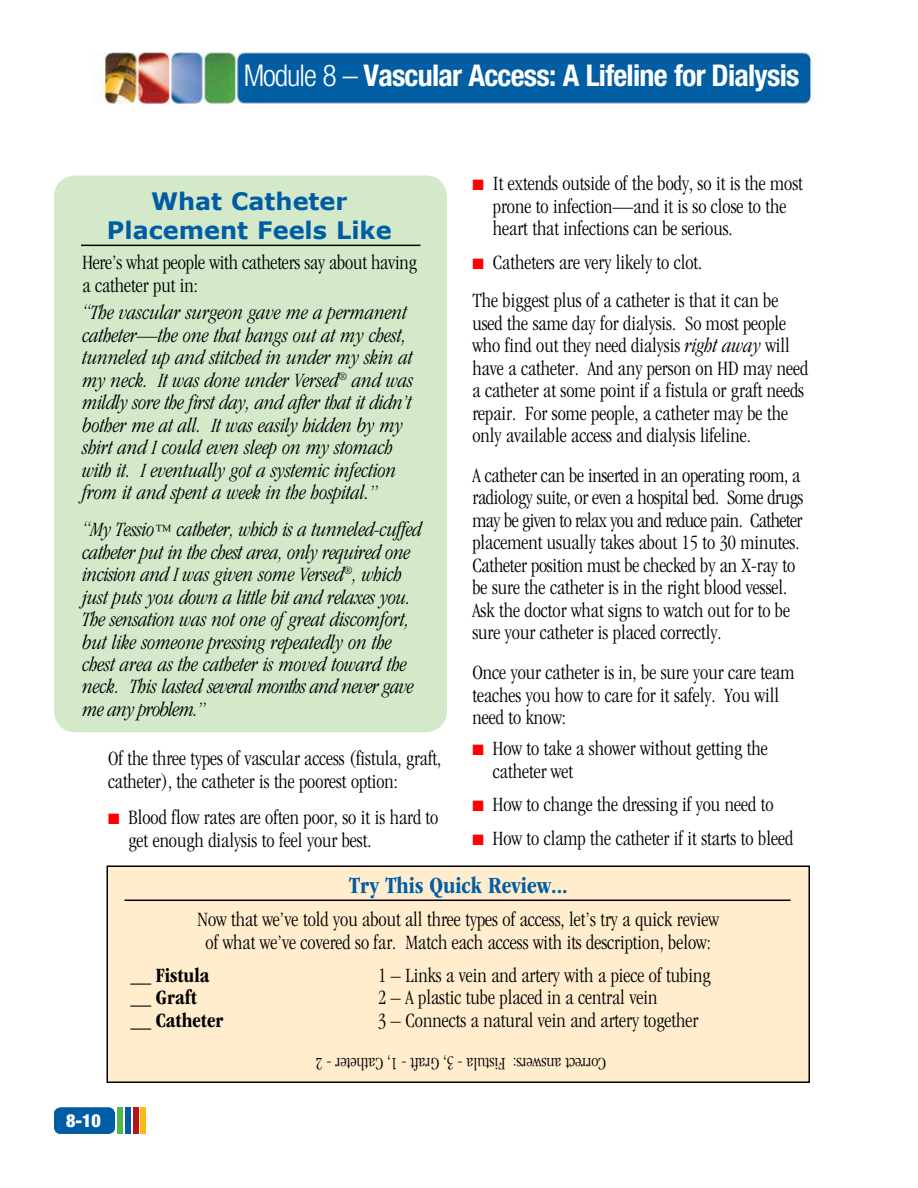
<style>
.page{position:relative;width:918px;height:1188px;background:#fff}
.page>*{position:absolute;margin:0;border:0;box-sizing:border-box;transform-origin:0 0}
.t1{font:700 condensed 30px "Helvetica Neue LT Std";letter-spacing:-.025em;color:#fff}
.t2{font:700 24px/28.8px "Verdana";color:#005da4;text-align:center}
.t3{font:700 condensed 24px "ITC Garamond Std";color:#005da4}
.t4{font:300 condensed 21px/22.5px "ITC Garamond Std";color:#000}
.t5{font:italic 300 condensed 21px/22.5px "ITC Garamond Std";color:#000}
.t6{font:700 condensed 21px "ITC Garamond Std";color:#000}
.t7{font:300 condensed 18px "ITC Garamond Std";color:#000}
.t8{font:900 condensed 18px "Helvetica Neue LT Std";color:#fff}
.s1{font-weight:300}
.s2{font-size:18px}
.s3{color:#f00}
.s4{font-style:italic}
</style>
<div class="page">
<img style="left:100px;top:52px;width:715px;height:52px">
<div style="left:54px;top:1108px;width:61px;height:26px;background:#005da4;border-radius:7px"></div>
<div style="left:118px;top:1107px;width:5px;height:27px;background:#50b848"></div>
<div style="left:126px;top:1107px;width:5px;height:27px;background:#005da4"></div>
<div style="left:141px;top:1107px;width:5px;height:27px;background:#fdb913"></div>
<div style="left:133px;top:1107px;width:5px;height:27px;background:#ba141a"></div>
<div style="left:54px;top:176px;width:393px;height:556px;background:#d3e9ca;border-radius:22px"></div>
<hr style="left:81px;top:245px;width:339px;height:1px;background:#000">
<div style="left:107px;top:866px;width:702px;height:216px;background:#ffedce"></div>
<div style="left:106px;top:865px;width:704px;height:218px;border:2px solid #000"></div>
<hr style="left:124px;top:900px;width:666px;height:1px;background:#000">
<h1 class="t1" style="left:244px;top:57px;width:557px"><span class="s1">Module 8 –</span> Vascular Access: A Lifeline for Dialysis</h1>
<h1 class="t1" style="left:785px;top:59px;width:15px">s</h1>
<p class="t2" style="left:107px;top:187px;width:286px">What Catheter<br>Placement Feels Like</p>
<p class="t4" style="left:82px;top:251px;width:336px">Here’s what people with catheters say about having a catheter put in:</p>
<p class="t5" style="left:82px;top:302px;width:332px">“The vascular surgeon gave me a permanent catheter—the one that hangs out at my chest, tunneled up and stitched in under my skin at my neck. It was done under Versed<sup>®</sup> and was mildly sore the first day, and after that it didn’t bother me at all. It was easily hidden by my shirt and I could even sleep on my stomach with it. I eventually got a systemic infection from it and spent a week in the hospital.”</p>
<p class="t5" style="left:82px;top:518px;width:341px">“My Tessio<span class="s2">™</span> catheter, which is a tunneled-cuffed catheter put in the chest area, only required one incision and I was given some Versed<sup>®</sup>, which just puts you down a little bit and relaxes you.<br>The sensation was not one of great discomfort, but like someone pressing repeatedly on the chest area as the catheter is moved toward the neck. This lasted several months and never gave me any problem.”</p>
<p class="t4" style="left:108px;top:747px;width:335px">Of the three types of vascular access (fistula, graft, catheter), the catheter is the poorest option:</p>
<p class="t4" style="left:128px;top:806px;width:312px;text-indent:-20px"><span class="s3">■</span> Blood flow rates are often poor, so it is hard to get enough dialysis to feel your best.</p>
<p class="t4" style="left:493px;top:173px;width:312px;text-indent:-20px"><span class="s3">■</span> It extends outside of the body, so it is the most prone to infection—and it is so close to the heart that infections can be serious.</p>
<p class="t4" style="left:472px;top:243px;width:307px;line-height:38.7px"><span class="s3">■</span> Catheters are very likely to clot.<br>The biggest plus of a catheter is that it can be</p>
<p class="t4" style="left:472px;top:312px;width:337px">used the same day for dialysis. So most people who find out they need dialysis <span class="s4">right away</span> will have a catheter. And any person on HD may need a catheter at some point if a fistula or graft needs repair. For some people, a catheter may be the only available access and dialysis lifeline.</p>
<p class="t4" style="left:472px;top:464px;width:332px">A catheter can be inserted in an operating room, a radiology suite, or even a hospital bed. Some drugs may be given to relax you and reduce pain. Catheter placement usually takes about 15 to 30 minutes.<br>Catheter position must be checked by an X-ray to be sure the catheter is in the right blood vessel.<br>Ask the doctor what signs to watch out for to be sure your catheter is placed correctly.</p>
<p class="t4" style="left:472px;top:661px;width:323px">Once your catheter is in, be sure your care team teaches you how to care for it safely. You will need to know:</p>
<p class="t4" style="left:493px;top:738px;width:277px;text-indent:-20px"><span class="s3">■</span> How to take a shower without getting the catheter wet</p>
<p class="t4" style="left:472px;top:794px;width:303px"><span class="s3">■</span> How to change the dressing if you need to</p>
<p class="t4" style="left:472px;top:827px;width:322px"><span class="s3">■</span> How to clamp the catheter if it starts to bleed</p>
<p class="t8" style="left:66px;top:1110px;width:36px">8-10</p>
<p class="t8" style="left:75px;top:1111px;width:17px">8-</p>
<p class="t3" style="left:349px;top:872px;width:221px">Try This Quick Review...</p>
<p class="t4" style="left:198px;top:908px;width:523px;text-align:center">Now that we’ve told you about all three types of access, let’s try a quick review of what we’ve covered so far. Match each access with its description, below:</p>
<p class="t6" style="left:130px;top:964px;width:80px"><span class="s1">__</span> Fistula</p>
<p class="t4" style="left:378px;top:964px;width:334px">1 – Links a vein and artery with a piece of tubing</p>
<p class="t6" style="left:130px;top:986px;width:68px"><span class="s1">__</span> Graft</p>
<p class="t4" style="left:378px;top:987px;width:281px">2 – A plastic tube placed in a central vein</p>
<p class="t6" style="left:130px;top:1009px;width:95px"><span class="s1">__</span> Catheter</p>
<p class="t4" style="left:378px;top:1009px;width:322px">3 – Connects a natural vein and artery together</p>
<p class="t7" style="left:606px;top:1073px;width:292px;rotate:-180deg">Correct answers: Fistula - 3, Graft - 1, Catheter - 2</p>
</div>
